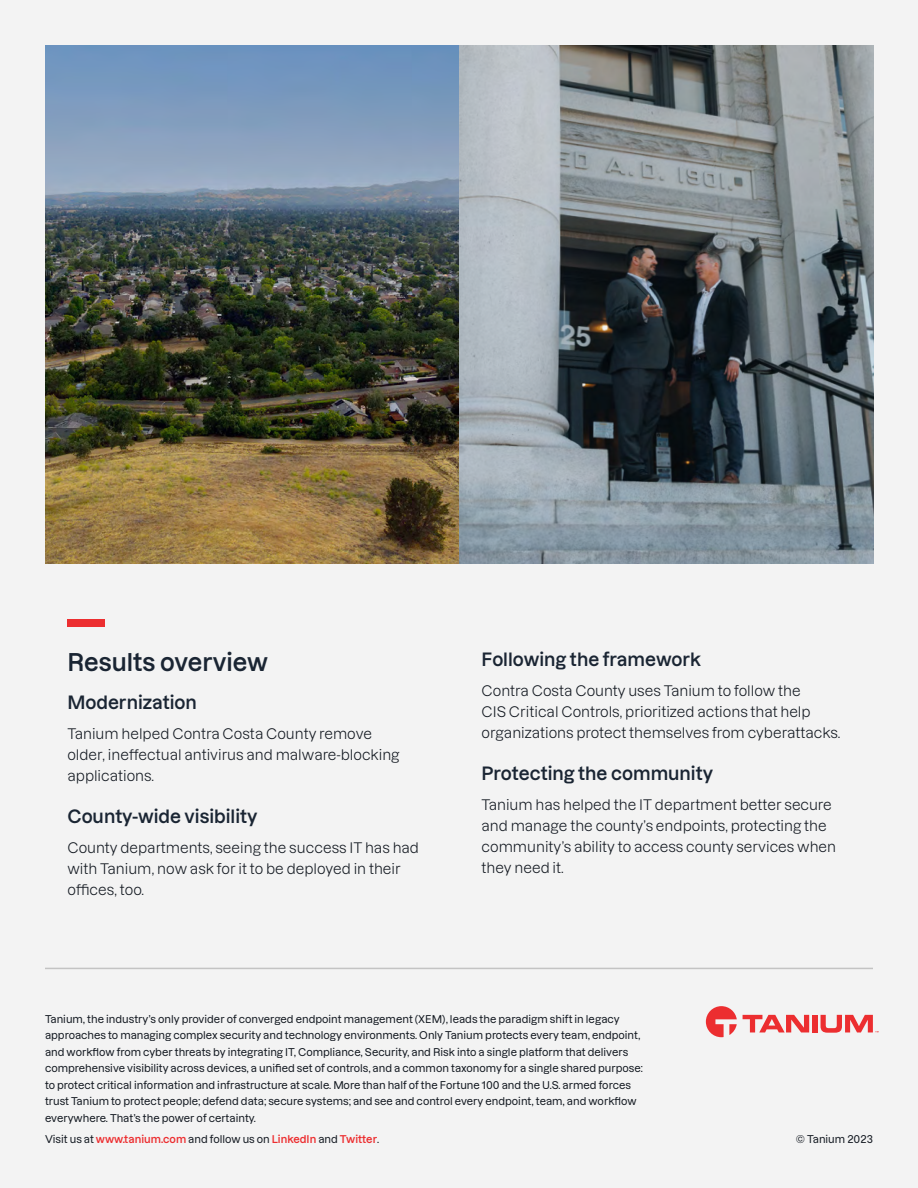
<style>
.page{position:relative;width:918px;height:1188px;background:#f3f3f3}
.page>*{position:absolute;margin:0;border:0;box-sizing:border-box;transform-origin:0 0}
.t1{font:600 24px "Dazzed";color:#1a2533}
.t2{font:600 18px "Dazzed";color:#1a2533}
.t3{font:14.25px/21px "Dazzed";color:#121820}
.t4{font:500 10.5px/16.5px "Dazzed";color:#121820}
.t5{font:600 10.5px "Dazzed";color:#ec2e30}
.s1{font-weight:500;color:#121820}
</style>
<div class="page">
<img style="left:45px;top:45px;width:828px;height:518px">
<div style="left:68px;top:620px;width:37px;height:7px;background:#ec2e30"></div>
<svg style="left:706px;top:1006px;width:31px;height:31px"></svg>
<svg style="left:743px;top:1015px;width:66px;height:17px"></svg>
<div style="left:812px;top:1015px;width:5px;height:17px;background:#ec2e30"></div>
<svg style="left:821px;top:1015px;width:58px;height:18px"></svg>
<hr style="left:45px;top:968px;width:828px;height:1px;background:#c3c3c3">
<h1 class="t1" style="left:68px;top:643px;width:202px">Results overview</h1>
<h2 class="t2" style="left:68px;top:688px;width:131px">Modernization</h2>
<h3 class="t3" style="left:68px;top:721px;width:334px">Tanium helped Contra Costa County remove older, ineffectual antivirus and malware-blocking applications.</h3>
<h2 class="t2" style="left:68px;top:802px;width:192px">County-wide visibility</h2>
<h3 class="t3" style="left:68px;top:835px;width:353px">County departments, seeing the success IT has had with Tanium, now ask for it to be deployed in their offices, too.</h3>
<h2 class="t2" style="left:482px;top:645px;width:221px">Following the framework</h2>
<h3 class="t3" style="left:482px;top:678px;width:360px">Contra Costa County uses Tanium to follow the<br>CIS Critical Controls, prioritized actions that help organizations protect themselves from cyberattacks.</h3>
<h2 class="t2" style="left:482px;top:759px;width:233px">Protecting the community</h2>
<h3 class="t3" style="left:482px;top:792px;width:356px">Tanium has helped the IT department better secure and manage the county’s endpoints, protecting the community’s ability to access county services when they need it.</h3>
<p class="t4" style="left:45px;top:1010px;width:599px">Tanium, the industry’s only provider of converged endpoint management (XEM), leads the paradigm shift in legacy approaches to managing complex security and technology environments. Only Tanium protects every team, endpoint, and workflow from cyber threats by integrating IT, Compliance, Security, and Risk into a single platform that delivers comprehensive visibility across devices, a unified set of controls, and a common taxonomy for a single shared purpose: to protect critical information and infrastructure at scale. More than half of the Fortune 100 and the U.S. armed forces trust Tanium to protect people; defend data; secure systems; and see and control every endpoint, team, and workflow everywhere. That’s the power of certainty.</p>
<p class="t5" style="left:45px;top:1131px;width:336px"><span class="s1">Visit us at</span> www.tanium.com <span class="s1">and follow us on</span> LinkedIn <span class="s1">and</span> Twitter<span class="s1">.</span></p>
<p class="t4" style="left:796px;top:1130px;width:79px">© Tanium 2023</p>
</div>
